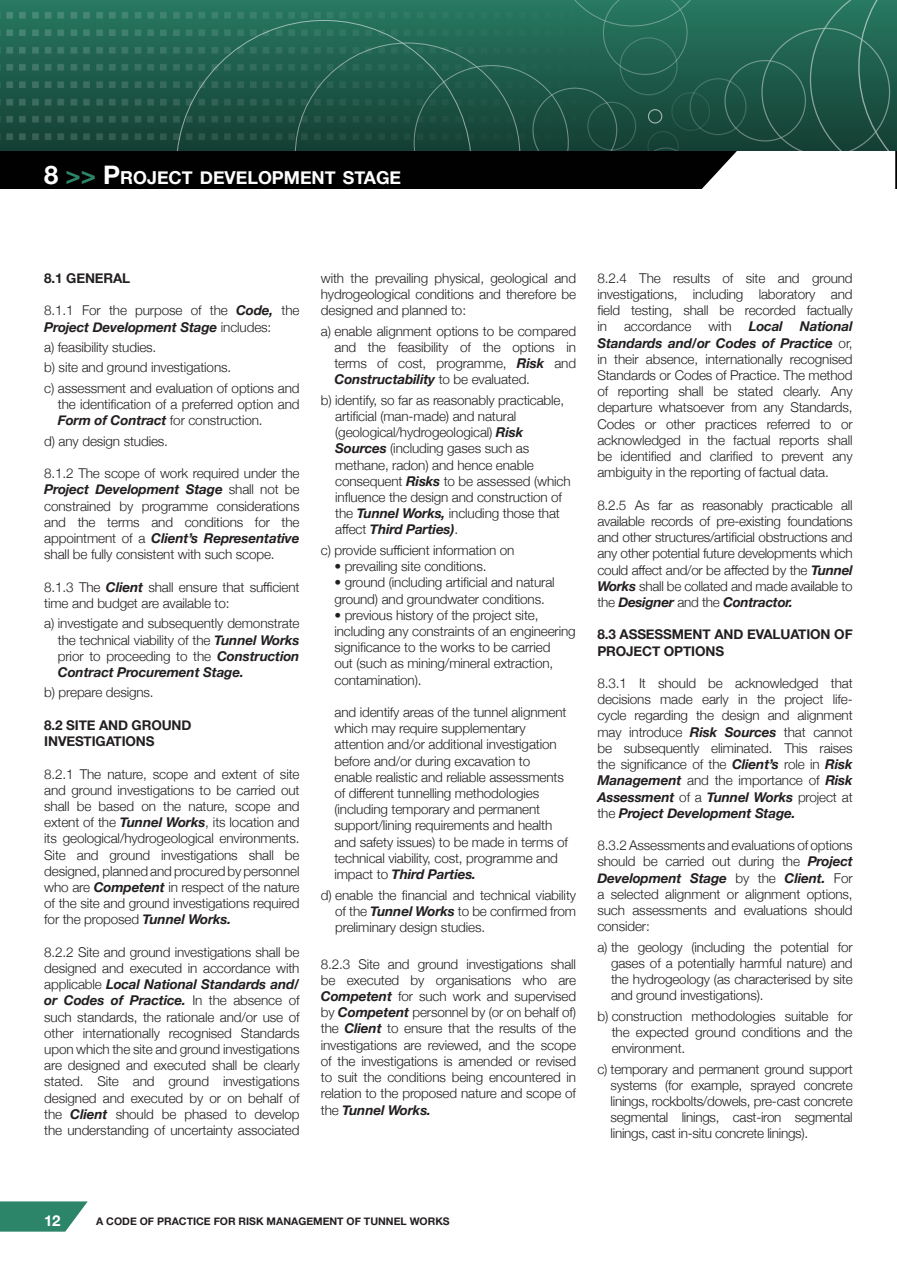
<style>
.page{position:relative;width:897px;height:1267px;background:#fff}
.page>*{position:absolute;margin:0;border:0;box-sizing:border-box;transform-origin:0 0}
.t1{font:700 17.85px "Helvetica Neue";color:#fff}
.t2{font:700 15px "Helvetica Neue";color:#fff}
.t3{font:300 13.5px/16.2px "Helvetica Neue";letter-spacing:-.01em;color:#231f20;text-align:justify}
.t4{font:700 13.5px/16.2px "Helvetica Neue";letter-spacing:-.01em;color:#231f20}
.t5{font:italic 700 13.5px "Helvetica Neue";letter-spacing:-.01em;color:#231f20}
.t6{font:700 10.5px "Helvetica Neue";color:#231f20}
.s1{font-size:25.5px}
.s2{font-size:25.5px;color:#2c8469}
.s3{font-weight:700;font-style:italic}
</style>
<div class="page">
<div style="left:0;top:91px;width:896px;height:97px;background:#000100"></div>
<svg style="left:0;top:1201px;width:88px;height:30px;background:#49957e"></svg>
<img style="left:0;top:8px;width:176px;height:138px">
<svg style="left:176px;top:0;width:721px;height:189px;background:#27584a"></svg>
<h1 class="t1" style="left:44px;top:164px;width:358px"><span class="s1">8</span> <span class="s2">&gt;&gt;</span> <span class="s1">P</span>ROJECT DEVELOPMENT STAGE</h1>
<p class="t4" style="left:44px;top:270px;width:87px">8.1 GENERAL</p>
<p class="t3" style="left:44px;top:301px;width:257px">8.1.1 For the purpose of the <span class="s3">Code,</span> the<br><span class="s3">Project Development Stage</span> includes:</p>
<p class="t3" style="left:44px;top:336px;width:257px;line-height:20.4px;text-align:left">a) feasibility studies.<br>b) site and ground investigations.<br>c) assessment and evaluation of options and</p>
<p class="t3" style="left:58px;top:395px;width:243px">the identification of a preferred option and<br><span class="s3">Form of Contract</span> for construction.</p>
<p class="t3" style="left:44px;top:432px;width:125px">d) any design studies.</p>
<p class="t3" style="left:44px;top:464px;width:257px">8.1.2 The scope of work required under the <span class="s3">Project Development Stage</span> shall not be constrained by programme considerations and the terms and conditions for the appointment of a <span class="s3">Client’s Representative </span>shall be fully consistent with such scope.</p>
<p class="t3" style="left:44px;top:577px;width:257px">8.1.3 The <span class="s3">Client</span> shall ensure that sufficient time and budget are available to:</p>
<p class="t3" style="left:58px;top:614px;width:243px;text-indent:-14px">a) investigate and subsequently demonstrate the technical viability of the <span class="s3">Tunnel Works </span>prior to proceeding to the <span class="s3">Construction Contract Procurement Stage.</span></p>
<p class="t3" style="left:44px;top:683px;width:111px">b) prepare designs.</p>
<p class="t4" style="left:44px;top:717px;width:149px">8.2 SITE AND GROUND<br>INVESTIGATIONS</p>
<p class="t3" style="left:44px;top:764px;width:257px">8.2.1 The nature, scope and extent of site and ground investigations to be carried out shall be based on the nature, scope and extent of the <span class="s3">Tunnel Works</span>, its location and its geological/hydrogeological environments.<br>Site and ground investigations shall be designed, planned and procured by personnel who are <span class="s3">Competent</span> in respect of the nature of the site and ground investigations required for the proposed <span class="s3">Tunnel Works.</span></p>
<p class="t3" style="left:44px;top:942px;width:257px">8.2.2 Site and ground investigations shall be designed and executed in accordance with applicable <span class="s3">Local National Standards and/ or Codes of Practice.</span> In the absence of such standards, the rationale and/or use of other internationally recognised Standards upon which the site and ground investigations are designed and executed shall be clearly stated. Site and ground investigations designed and executed by or on behalf of the <span class="s3">Client</span> should be phased to develop the understanding of uncertainty associated</p>
<p class="t3" style="left:321px;top:269px;width:257px">with the prevailing physical, geological and hydrogeological conditions and therefore be designed and planned to:</p>
<p class="t3" style="left:334px;top:322px;width:243px;text-indent:-14px">a) enable alignment options to be compared and the feasibility of the options in terms of cost, programme, <span class="s3">Risk</span> and <span class="s3">Constructability</span> to be evaluated.</p>
<p class="t3" style="left:335px;top:391px;width:237px;text-align:left;text-indent:-14px">b) identify, so far as reasonably practicable, artificial (man-made) and natural (geological/hydrogeological) <span class="s3">Risk Sources</span> (including gases such as methane, radon) and hence enable consequent <span class="s3">Risks</span> to be assessed (which influence the design and construction of the <span class="s3">Tunnel Works,</span> including those that affect <span class="s3">Third Parties)</span>.</p>
<p class="t3" style="left:321px;top:541px;width:195px">c) provide sufficient information on</p>
<p class="t3" style="left:334px;top:557px;width:153px">• prevailing site conditions.</p>
<p class="t3" style="left:334px;top:573px;width:222px">• ground (including artificial and natural ground) and groundwater conditions.</p>
<p class="t3" style="left:334px;top:606px;width:243px;text-align:left">• previous history of the project site, including any constraints of an engineering significance to the works to be carried<br>out (such as mining/mineral extraction, contamination).</p>
<p class="t3" style="left:334px;top:703px;width:235px;text-align:left">and identify areas of the tunnel alignment which may require supplementary attention and/or additional investigation before and/or during excavation to enable realistic and reliable assessments of different tunnelling methodologies (including temporary and permanent support/lining requirements and health and safety issues) to be made in terms of technical viability, cost, programme and impact to <span class="s3">Third Parties.</span></p>
<p class="t3" style="left:335px;top:885px;width:242px;text-indent:-14px">d) enable the financial and technical viability of the <span class="s3">Tunnel Works</span> to be confirmed from preliminary design studies.</p>
<p class="t3" style="left:321px;top:954px;width:257px">8.2.3 Site and ground investigations shall be executed by organisations who are <span class="s3">Competent</span> for such work and supervised by <span class="s3">Competent</span> personnel by (or on behalf of) the <span class="s3">Client</span> to ensure that the results of the investigations are reviewed, and the scope of the investigations is amended or revised to suit the conditions being encountered in relation to the proposed nature and scope of the <span class="s3">Tunnel Works.</span></p>
<p class="t3" style="left:597px;top:269px;width:257px">8.2.4 The results of site and ground investigations, including laboratory and field testing, shall be recorded factually in</p>
<p class="t3" style="left:597px;top:317px;width:257px;text-indent:202px"><span class="s3">National Standards and/or Codes of Practice</span> or, in their absence, internationally recognised Standards or Codes of Practice. The method of reporting shall be stated clearly. Any departure whatsoever from any Standards, Codes or other practices referred to or acknowledged in the factual reports shall be identified and clarified to prevent any ambiguity in the reporting of factual data.</p>
<p class="t3" style="left:597px;top:496px;width:257px">8.2.5 As far as reasonably practicable all available records of pre-existing foundations and other structures/artificial obstructions and any other potential future developments which could affect and/or be affected by the <span class="s3">Tunnel Works</span> shall be collated and made available to the <span class="s3">Designer</span> and the <span class="s3">Contractor.</span></p>
<p class="t4" style="left:597px;top:627px;width:257px">8.3 ASSESSMENT AND EVALUATION OF<br>PROJECT OPTIONS</p>
<p class="t3" style="left:597px;top:674px;width:257px">8.3.1 It should be acknowledged that decisions made early in the project life&shy;cycle regarding the design and alignment may introduce <span class="s3">Risk Sources</span> that cannot be subsequently eliminated. This raises the significance of the <span class="s3">Client’s</span> role in <span class="s3">Risk Management</span> and the importance of <span class="s3">Risk Assessment</span> of a <span class="s3">Tunnel Works</span> project at the <span class="s3">Project Development Stage.</span></p>
<p class="t3" style="left:597px;top:836px;width:257px">8.3.2 Assessments and evaluations of options should be carried out during the <span class="s3">Project Development Stage</span> by the <span class="s3">Client.</span> For a selected alignment or alignment options, such assessments and evaluations should consider:</p>
<p class="t3" style="left:611px;top:937px;width:243px;text-indent:-14px">a) the geology (including the potential for gases of a potentially harmful nature) and the hydrogeology (as characterised by site and ground investigations).</p>
<p class="t3" style="left:611px;top:1006px;width:242px;text-indent:-14px">b) construction methodologies suitable for the expected ground conditions and the environment.</p>
<p class="t3" style="left:610px;top:1059px;width:243px;text-indent:-13px">c) temporary and permanent ground support systems (for example, sprayed concrete linings, rockbolts/dowels, pre-cast concrete segmental linings, cast-iron segmental linings, cast in-situ concrete linings).</p>
<p class="t3" style="left:624px;top:317px;width:69px">accordance</p>
<p class="t3" style="left:708px;top:317px;width:25px">with</p>
<p class="t5" style="left:748px;top:316px;width:35px">Local</p>
<p class="t2" style="left:44px;top:1208px;width:18px">12</p>
<p class="t6" style="left:96px;top:1212px;width:355px">A CODE OF PRACTICE FOR RISK MANAGEMENT OF TUNNEL WORKS</p>
</div>
